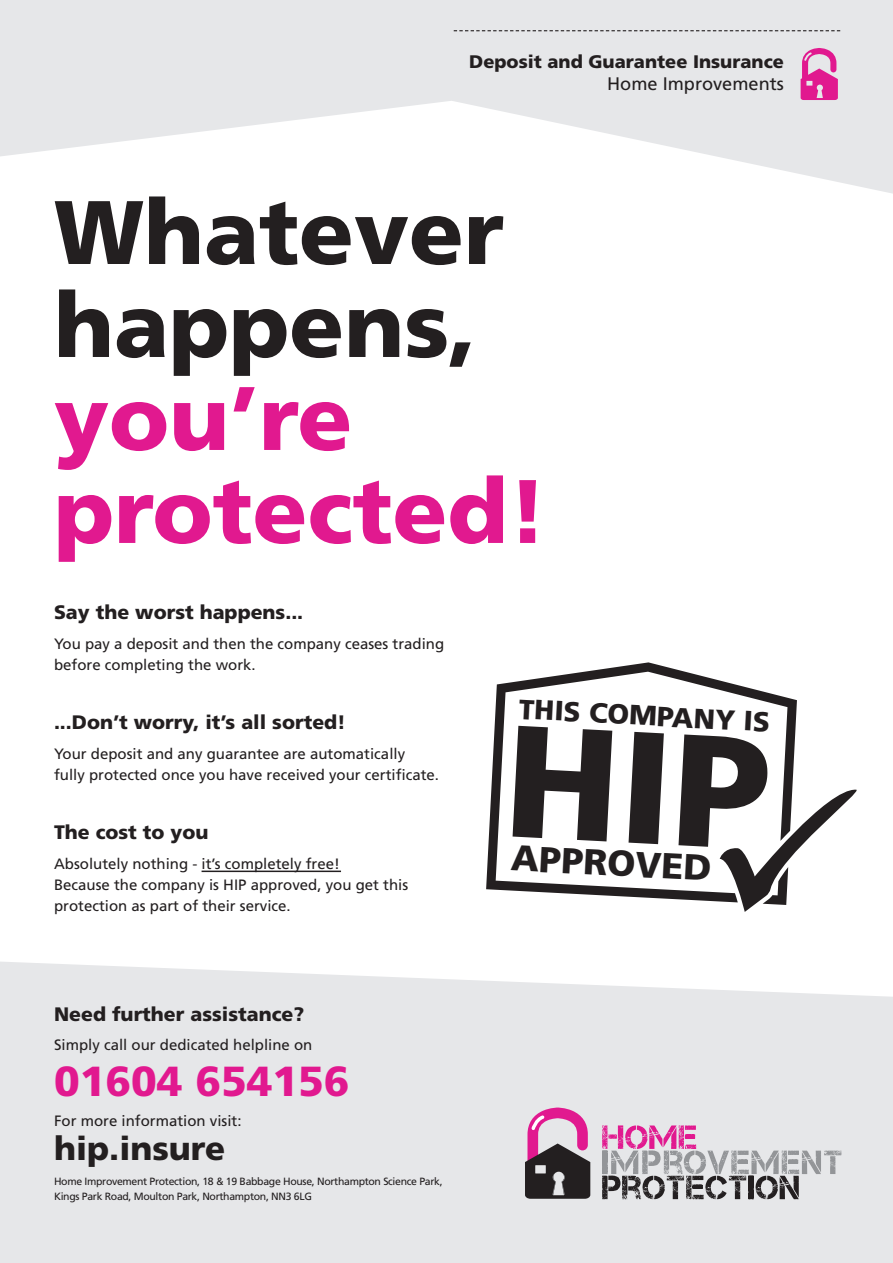
<style>
.page{position:relative;width:893px;height:1263px;background:#fff}
.page>*{position:absolute;margin:0;border:0;box-sizing:border-box;transform-origin:0 0}
.t1{font:900 90px/93px "Frutiger";color:#231f20}
.t2{font:900 90px/93px "Frutiger";color:#e1198f}
.t3{font:900 42px "Frutiger";color:#e1198f}
.t4{font:900 36.15px "Frutiger";color:#231f20}
.t5{font:900 33px "Frutiger";color:#231f20}
.t6{font:900 27.75px "Frutiger";color:#231f20}
.t7{font:900 19.5px "Frutiger";color:#231f20}
.t8{font:900 18.15px "Frutiger";color:#231f20}
.t9{font:18.15px "Frutiger";color:#231f20}
.t10{font:15px/21px "Frutiger";color:#231f20}
.t11{font:10.5px/15px "Frutiger";letter-spacing:-.03em;color:#231f20}
</style>
<div class="page">
<svg style="left:0;top:0;width:893px;height:194px;fill:#e6e7e9"></svg>
<svg style="left:454px;top:30px;width:386px;height:1px"></svg>
<svg style="left:801px;top:48px;width:37px;height:52px;background:#e262ae"></svg>
<svg style="left:486px;top:662px;width:311px;height:229px"></svg>
<hr style="left:202px;top:870px;width:139px;height:2px;background:#231f20">
<div style="left:0;top:961px;width:893px;height:302px;background:#e6e7e9"></div>
<svg style="left:602px;top:1125px;width:239px;height:74px;background:#c1b5be"></svg>
<svg style="left:525px;top:1107px;width:65px;height:92px;background:#8d667d"></svg>
<svg style="left:513px;top:726px;width:344px;height:186px"></svg>
<p class="t8" style="left:469px;top:51px;width:316px">Deposit and Guarantee Insurance</p>
<p class="t9" style="left:607px;top:73px;width:178px">Home Improvements</p>
<h1 class="t1" style="left:54px;top:185px;width:451px">Whatever happens,</h1>
<h1 class="t2" style="left:54px;top:370px;width:495px">you’re protected!</h1>
<h3 class="t7" style="left:54px;top:601px;width:251px">Say the worst happens...</h3>
<p class="t10" style="left:54px;top:633px;width:392px">You pay a deposit and then the company ceases trading before completing the work.</p>
<h3 class="t7" style="left:54px;top:711px;width:293px">...Don’t worry, it’s all sorted!</h3>
<p class="t10" style="left:54px;top:743px;width:387px">Your deposit and any guarantee are automatically fully protected once you have received your certificate.</p>
<h3 class="t7" style="left:54px;top:820px;width:156px">The cost to you</h3>
<p class="t10" style="left:54px;top:853px;width:356px">Absolutely nothing - it’s completely free!<br>Because the company is HIP approved, you get this protection as part of their service.</p>
<h3 class="t7" style="left:54px;top:1002px;width:252px">Need further assistance?</h3>
<p class="t10" style="left:54px;top:1034px;width:260px">Simply call our dedicated helpline on</p>
<h2 class="t3" style="left:54px;top:1056px;width:297px">01604 654156</h2>
<p class="t10" style="left:54px;top:1110px;width:189px">For more information visit:</p>
<h3 class="t5" style="left:54px;top:1128px;width:172px">hip.insure</h3>
<p class="t11" style="left:54px;top:1173px;width:390px">Home Improvement Protection, 18 &amp; 19 Babbage House, Northampton Science Park,<br>Kings Park Road, Moulton Park, Northampton, NN3 6LG</p>
<h3 class="t6" style="left:520px;top:692px;width:253px;rotate:3deg">THIS COMPANY IS</h3>
<h3 class="t4" style="left:512px;top:836px;width:202px;rotate:3deg">APPROVED</h3>
</div>
